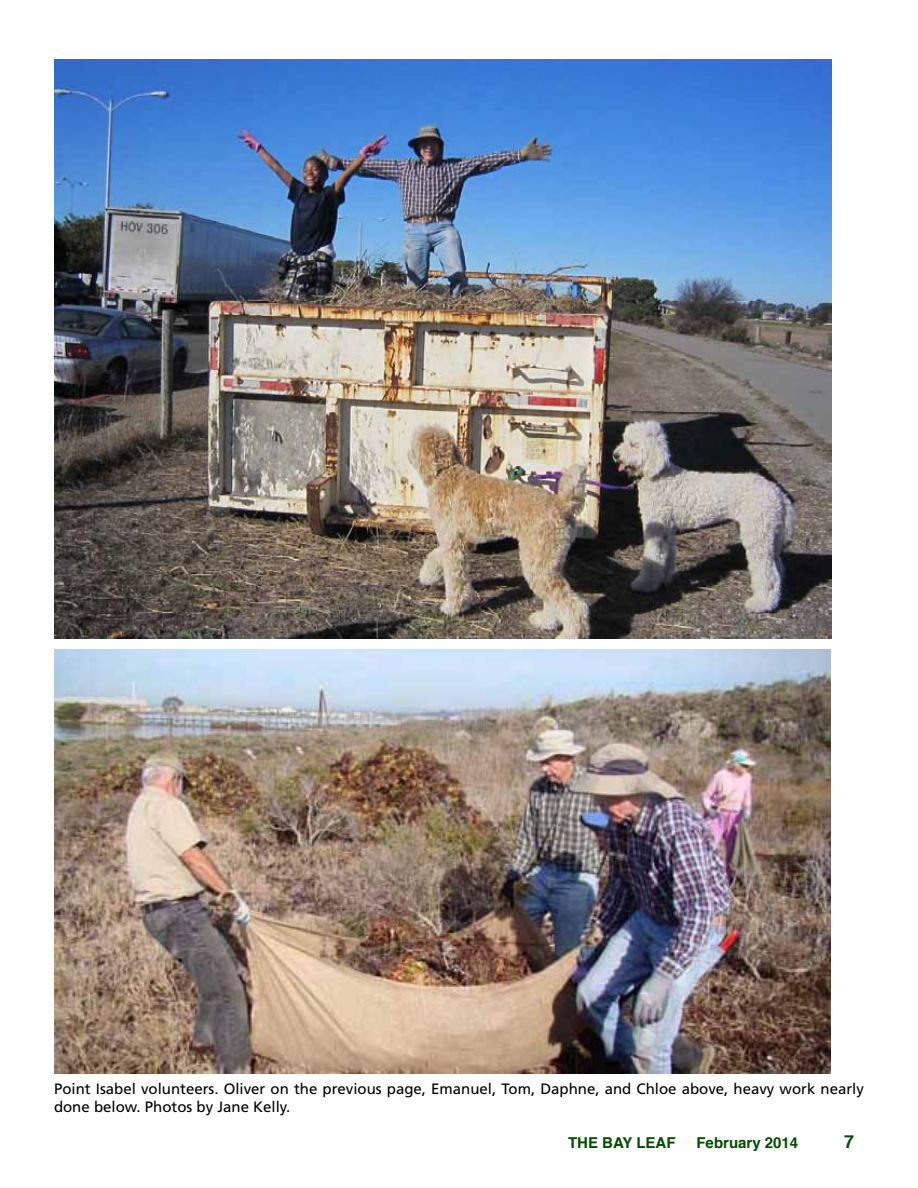
<style>
.page{position:relative;width:918px;height:1188px;background:#fff}
.page>*{position:absolute;margin:0;border:0;box-sizing:border-box;transform-origin:0 0}
.t1{font:700 18px "Helvetica";color:#004e00}
.t2{font:15px/18px "Frutiger";color:#000}
.t3{font:700 15px "Helvetica";color:#004e00}
</style>
<div class="page">
<img style="left:54px;top:59px;width:778px;height:579px">
<img style="left:54px;top:649px;width:777px;height:424px">
<p class="t2" style="left:54px;top:1080px;width:811px">Point Isabel volunteers. Oliver on the previous page, Emanuel, Tom, Daphne, and Chloe above, heavy work nearly done below. Photos by Jane Kelly.</p>
<p class="t3" style="left:568px;top:1130px;width:109px">THE BAY LEAF</p>
<p class="t3" style="left:696px;top:1130px;width:103px">February 2014</p>
<p class="t1" style="left:844px;top:1127px;width:12px">7</p>
</div>
